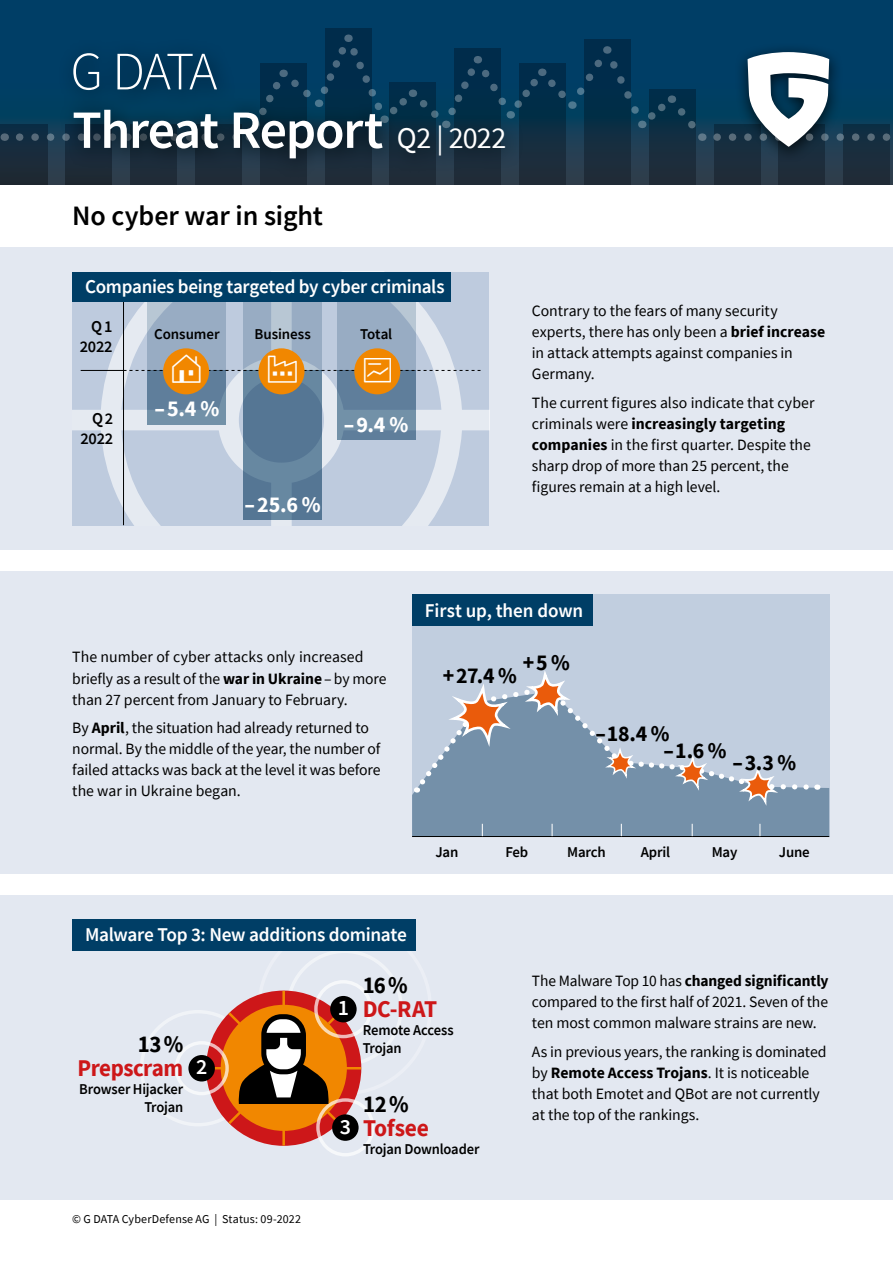
<style>
.page{position:relative;width:893px;height:1263px;background:#fff}
.page>*{position:absolute;margin:0;border:0;box-sizing:border-box;transform-origin:0 0}
.t1{font:112.2px "Gcon";color:#000}
.t2{font:600 54px/58.5px "Source Sans Pro";letter-spacing:-.025em;color:#fff}
.t3{font:35.4px "Gcon";color:#fff}
.t4{font:33.75px "Gcon";color:#fff}
.t5{font:600 28.05px "Source Sans Pro";letter-spacing:-.005em;color:#000}
.t6{font:700 24px "Source Sans Pro";letter-spacing:-.02em;color:#cd1719}
.t7{font:700 24px "Source Sans Pro";color:#000;scale:.95 1}
.t8{font:700 24px "Source Sans Pro";letter-spacing:-.02em;color:#cd1719;scale:.96 1}
.t9{font:700 22.5px "Source Sans Pro";color:#000}
.t10{font:700 22.5px "Source Sans Pro";color:#fff}
.t11{font:600 21.9px "Source Sans Pro";color:#fff}
.t12{font:600 19.5px "Source Sans Pro";letter-spacing:-.015em;color:#fff}
.t13{font:600 16.5px/20.1px "Source Sans Pro";letter-spacing:-.015em;color:#000;text-align:right}
.t14{font:15.75px/21px "Source Sans Pro";letter-spacing:-.005em;color:#000}
.t15{font:600 15px/18px "Source Sans Pro";letter-spacing:-.015em;color:#000}
.t16{font:12px "Source Sans Pro";letter-spacing:.01em;color:#000}
.s1{font-weight:300}
.s2{font-weight:400;font-size:30px}
.s3{font-weight:700}
</style>
<div class="page">
<div style="left:0;top:0;width:893px;height:185px;background:linear-gradient(to bottom,#003e6d,#263f50)"></div>
<div style="left:0;top:247px;width:893px;height:303px;background:#e3e8f1"></div>
<div style="left:0;top:571px;width:893px;height:303px;background:#e3e8f1"></div>
<div style="left:0;top:895px;width:893px;height:304px;background:#e3e8f1"></div>
<div style="left:412px;top:594px;width:417px;height:243px;background:#c1cedf"></div>
<div style="left:412px;top:784px;width:417px;height:52px;background:#7490a9"></div>
<svg style="left:415px;top:671px;width:396px;height:139px"></svg>
<hr style="left:412px;top:836px;width:417px;height:1px;background:#000">
<div style="left:412px;top:594px;width:181px;height:32px;background:#003e66"></div>
<div style="left:140px;top:1010px;width:116px;height:116px;border:3px solid #fff;border-radius:50%"></div>
<div style="left:206px;top:990px;width:155px;height:156px;background:#cd1719;border-radius:50%"></div>
<hr style="left:282px;top:1130px;width:3px;height:15px;background:#f18700">
<hr style="left:282px;top:991px;width:3px;height:16px;background:#f18700">
<svg style="left:347px;top:1067px;width:14px;height:2px"></svg>
<svg style="left:215px;top:1067px;width:6px;height:2px"></svg>
<svg style="left:325px;top:1109px;width:17px;height:15px"></svg>
<svg style="left:226px;top:1010px;width:17px;height:17px"></svg>
<svg style="left:226px;top:1108px;width:18px;height:19px"></svg>
<div style="left:188px;top:1055px;width:27px;height:26px;background:#000;border-radius:50%"></div>
<div style="left:221px;top:1005px;width:126px;height:126px;background:#f18700;border-radius:50%"></div>
<svg style="left:312px;top:980px;width:60px;height:60px"></svg>
<div style="left:316px;top:1098px;width:58px;height:58px;border:3px solid #fff;border-radius:50%"></div>
<div style="left:332px;top:1114px;width:27px;height:27px;background:#000;border-radius:50%"></div>
<div style="left:175px;top:1041px;width:54px;height:54px;border:3px solid #fff;border-radius:50%"></div>
<div style="left:263px;top:1015px;width:42px;height:61px;background:#fff;border-radius:50%"></div>
<svg style="left:266px;top:1066px;width:35px;height:34px"></svg>
<div style="left:72px;top:918px;width:344px;height:32px;background:#003e66"></div>
<svg style="left:72px;top:272px;width:417px;height:253px;fill:#becbde"></svg>
<div style="left:148px;top:370px;width:78px;height:55px;background:linear-gradient(to right,#66849f,#68869f)"></div>
<svg style="left:148px;top:302px;width:78px;height:68px;background:#9aadc4"></svg>
<svg style="left:243px;top:302px;width:79px;height:68px;background:#9fb2c7"></svg>
<svg style="left:337px;top:302px;width:79px;height:68px;background:#9aaec4"></svg>
<div style="left:243px;top:370px;width:79px;height:150px;background:linear-gradient(to right,#5a7b98,#5b7c98)"></div>
<div style="left:337px;top:370px;width:79px;height:70px;background:linear-gradient(to right,#6786a0,#67859e)"></div>
<svg style="left:124px;top:370px;width:356px;height:1px"></svg>
<hr style="left:123px;top:278px;width:1px;height:247px;background:#000">
<hr style="left:81px;top:370px;width:42px;height:1px;background:#000">
<div style="left:72px;top:272px;width:379px;height:30px;background:#003e66"></div>
<div style="left:163px;top:348px;width:46px;height:46px;background:#f18700;border-radius:50%"></div>
<div style="left:258px;top:348px;width:47px;height:46px;background:#f18700;border-radius:50%"></div>
<div style="left:354px;top:348px;width:46px;height:46px;background:#f18700;border-radius:50%"></div>
<svg style="left:552px;top:824px;width:1px;height:12px"></svg>
<svg style="left:692px;top:824px;width:1px;height:12px"></svg>
<svg style="left:759px;top:824px;width:1px;height:12px"></svg>
<svg style="left:482px;top:824px;width:1px;height:12px"></svg>
<svg style="left:621px;top:824px;width:1px;height:12px"></svg>
<div style="left:519px;top:63px;width:47px;height:122px;background:#1d2d3c"></div>
<div style="left:260px;top:63px;width:47px;height:122px;background:#202b36"></div>
<svg style="left:0;top:124px;width:47px;height:61px;background:#1a2c3b"></svg>
<div style="left:649px;top:89px;width:47px;height:96px;background:#1d2d3c"></div>
<div style="left:843px;top:124px;width:47px;height:61px;background:#1d2d3b"></div>
<div style="left:389px;top:83px;width:47px;height:102px;background:#202b36"></div>
<div style="left:130px;top:124px;width:47px;height:61px;background:#202b36"></div>
<div style="left:454px;top:49px;width:47px;height:136px;background:#202b36"></div>
<div style="left:195px;top:124px;width:47px;height:61px;background:#202b36"></div>
<div style="left:584px;top:39px;width:47px;height:146px;background:#1d2d3c"></div>
<div style="left:779px;top:124px;width:46px;height:61px;background:#1f2c38"></div>
<div style="left:714px;top:124px;width:46px;height:61px;background:#1e2c39"></div>
<svg style="left:325px;top:28px;width:46px;height:157px"></svg>
<div style="left:65px;top:124px;width:47px;height:61px;background:#1d2730"></div>
<div style="left:734px;top:43px;width:109px;height:121px;background:#000;opacity:.75"></div>
<svg style="left:20px;top:35px;width:687px;height:106px;background:#063959"></svg>
<svg style="left:717px;top:52px;width:176px;height:95px"></svg>
<div style="left:58px;top:39px;width:467px;height:141px;background:#000;opacity:.75"></div>
<h2 class="t2" style="left:70px;top:42px;width:438px"><span class="s1">G DATA<br></span>Threat Report <span class="s2">Q2 | 2022</span></h2>
<h3 class="t5" style="left:72px;top:197px;width:252px">No cyber war in sight</h3>
<p class="t12" style="left:85px;top:274px;width:361px">Companies being targeted by cyber criminals</p>
<p class="t15" style="left:154px;top:325px;width:67px">Consumer</p>
<p class="t15" style="left:254px;top:325px;width:58px">Business</p>
<p class="t15" style="left:360px;top:325px;width:34px">Total</p>
<h3 class="t3" style="left:168px;top:351px;width:37px">H</h3>
<h3 class="t4" style="left:265px;top:353px;width:35px">b</h3>
<h3 class="t4" style="left:360px;top:354px;width:35px">%</h3>
<p class="t13" style="left:80px;top:316px;width:34px">Q 1<br>2022</p>
<p class="t13" style="left:80px;top:408px;width:34px">Q 2<br>2022</p>
<h3 class="t10" style="left:155px;top:393px;width:66px">– 5.4 %</h3>
<h3 class="t10" style="left:344px;top:409px;width:66px">– 9.4 %</h3>
<h3 class="t10" style="left:244px;top:489px;width:78px">– 25.6 %</h3>
<p class="t14" style="left:532px;top:301px;width:295px">Contrary to the fears of many security experts, there has only been a <span class="s3">brief increase </span>in attack attempts against companies in Germany.</p>
<p class="t14" style="left:532px;top:392px;width:284px">The current figures also indicate that cyber criminals were <span class="s3">increasingly targeting companies</span> in the first quarter. Despite the sharp drop of more than 25 percent, the figures remain at a high level.</p>
<p class="t14" style="left:72px;top:647px;width:316px">The number of cyber attacks only increased briefly as a result of the <span class="s3">war in Ukraine</span> – by more than 27 percent from January to February.</p>
<p class="t14" style="left:72px;top:717px;width:310px">By <span class="s3">April</span>, the situation had already returned to normal. By the middle of the year, the number of failed attacks was back at the level it was before the war in Ukraine began.</p>
<p class="t12" style="left:425px;top:597px;width:160px">First up, then down</p>
<h3 class="t9" style="left:523px;top:647px;width:48px">+ 5 %</h3>
<h3 class="t9" style="left:443px;top:660px;width:75px">+ 27.4 %</h3>
<h3 class="t9" style="left:595px;top:718px;width:75px">– 18.4 %</h3>
<h3 class="t9" style="left:663px;top:735px;width:65px">– 1.6 %</h3>
<h3 class="t9" style="left:732px;top:748px;width:65px">– 3.3 %</h3>
<p class="t15" style="left:435px;top:842px;width:24px">Jan</p>
<p class="t15" style="left:505px;top:842px;width:24px">Feb</p>
<p class="t15" style="left:567px;top:842px;width:40px">March</p>
<p class="t15" style="left:641px;top:842px;width:31px">April</p>
<p class="t15" style="left:712px;top:842px;width:27px">May</p>
<p class="t15" style="left:779px;top:842px;width:32px">June</p>
<p class="t12" style="left:85px;top:922px;width:323px">Malware Top 3: New additions dominate</p>
<h3 class="t7" style="left:138px;top:1028px;width:50px">13 %</h3>
<h3 class="t8" style="left:78px;top:1052px;width:112px">Prepscram</h3>
<p class="t15" style="left:79px;top:1080px;width:106px;text-align:right">Browser Hijacker<br>Trojan</p>
<h3 class="t11" style="left:196px;top:1053px;width:13px">2</h3>
<h1 class="t1" style="left:228px;top:1003px;width:114px">Ç</h1>
<h3 class="t11" style="left:338px;top:993px;width:13px">1</h3>
<h3 class="t11" style="left:340px;top:1112px;width:13px">3</h3>
<h3 class="t7" style="left:363px;top:969px;width:49px">16 %</h3>
<h3 class="t6" style="left:363px;top:993px;width:76px">DC-RAT</h3>
<p class="t15" style="left:363px;top:1021px;width:93px">Remote Access<br>Trojan</p>
<h3 class="t7" style="left:363px;top:1087px;width:49px">12 %</h3>
<h3 class="t6" style="left:363px;top:1111px;width:68px">Tofsee</h3>
<p class="t15" style="left:363px;top:1139px;width:118px">Trojan Downloader</p>
<p class="t16" style="left:72px;top:1211px;width:230px">© G DATA CyberDefense AG | Status: 09-2022</p>
<p class="t14" style="left:532px;top:970px;width:298px;text-align:justify">The Malware Top 10 has <span class="s3">changed significantly </span>compared to the first half of 2021. Seven of the ten most common malware strains are new.</p>
<p class="t14" style="left:532px;top:1041px;width:296px">As in previous years, the ranking is dominated by <span class="s3">Remote Access Trojans</span>. It is noticeable that both Emotet and QBot are not currently at the top of the rankings.</p>
</div>
